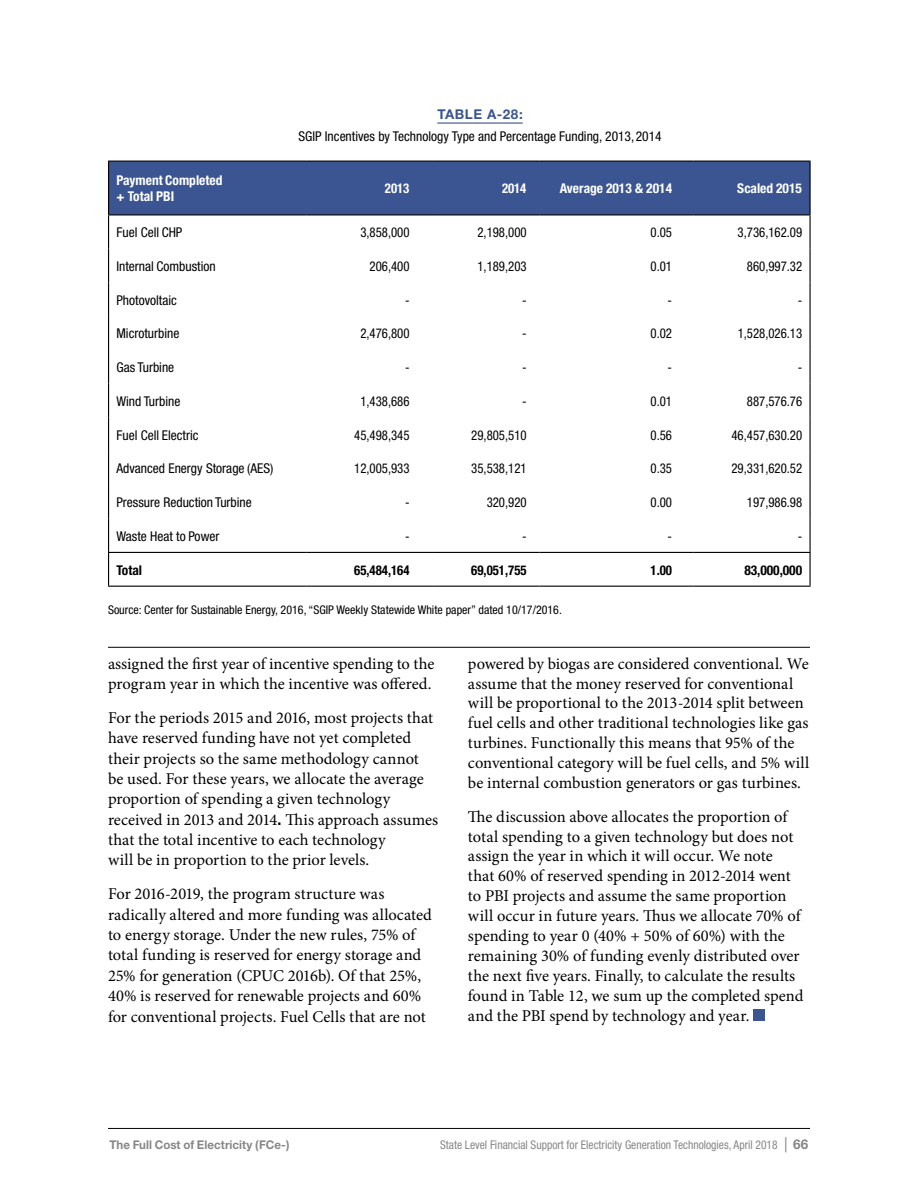
<style>
.page{position:relative;width:918px;height:1188px;background:#fff}
.page>*{position:absolute;margin:0;border:0;box-sizing:border-box;transform-origin:0 0}
.t1{font:16.5px/20px "Minion Pro";color:#000}
.t2{font:condensed 13.5px "Helvetica Neue";color:#000;scale:.95 1}
.t3{font:condensed 13.5px "Helvetica Neue";color:#000}
.t4{font:700 condensed 13.5px/16.2px "Helvetica Neue";color:#fff}
.t5{font:700 condensed 13.5px "Helvetica Neue";color:#000;scale:.95 1}
.t6{font:700 condensed 13.5px "Helvetica Neue";color:#000}
.t7{font:700 13.5px "Helvetica Neue";letter-spacing:.04em;color:#3a5591}
.t8{font:700 condensed 13.5px "Helvetica Neue";color:#fff;scale:.95 1}
.t9{font:condensed 12px "Helvetica Neue";color:#000}
.t10{font:condensed 12px "Helvetica Neue";color:#868787;scale:.96 1}
.t11{font:700 12px "Helvetica Neue";color:#868787;scale:.96 1}
.s1{font-family:"Helvetica Neue";font-weight:700;font-stretch:condensed}
.s2{font-weight:700;font-stretch:normal;font-size:20.25px}
.s3{font-weight:700;font-stretch:normal;font-size:13.5px}
</style>
<div class="page">
<hr style="left:108px;top:1128px;width:702px;height:1px;background:#000">
<div style="left:753px;top:1010px;width:12px;height:11px;background:#3a5591"></div>
<hr style="left:437px;top:122px;width:86px;height:2px;background:#3a5591">
<div style="left:109px;top:162px;width:700px;height:52px;background:#3a5591"></div>
<hr style="left:108px;top:215px;width:1px;height:34px;background:#000">
<hr style="left:809px;top:215px;width:2px;height:34px;background:#000">
<hr style="left:108px;top:249px;width:1px;height:33px;background:#000">
<hr style="left:809px;top:249px;width:2px;height:33px;background:#000">
<hr style="left:108px;top:282px;width:1px;height:34px;background:#000">
<hr style="left:809px;top:282px;width:2px;height:34px;background:#000">
<hr style="left:108px;top:316px;width:1px;height:34px;background:#000">
<hr style="left:809px;top:316px;width:2px;height:34px;background:#000">
<hr style="left:108px;top:350px;width:1px;height:34px;background:#000">
<hr style="left:809px;top:350px;width:2px;height:34px;background:#000">
<hr style="left:108px;top:384px;width:1px;height:33px;background:#000">
<hr style="left:809px;top:384px;width:2px;height:33px;background:#000">
<hr style="left:108px;top:417px;width:1px;height:34px;background:#000">
<hr style="left:809px;top:417px;width:2px;height:34px;background:#000">
<hr style="left:108px;top:451px;width:1px;height:34px;background:#000">
<hr style="left:809px;top:451px;width:2px;height:34px;background:#000">
<hr style="left:108px;top:485px;width:1px;height:34px;background:#000">
<hr style="left:809px;top:485px;width:2px;height:34px;background:#000">
<hr style="left:108px;top:519px;width:1px;height:33px;background:#000">
<hr style="left:809px;top:519px;width:2px;height:33px;background:#000">
<hr style="left:108px;top:553px;width:1px;height:33px;background:#000">
<hr style="left:809px;top:553px;width:2px;height:33px;background:#000">
<hr style="left:108px;top:586px;width:199px;height:1px;background:#000">
<hr style="left:307px;top:586px;width:127px;height:1px;background:#000">
<hr style="left:434px;top:586px;width:105px;height:1px;background:#000">
<hr style="left:539px;top:586px;width:154px;height:1px;background:#000">
<hr style="left:693px;top:586px;width:118px;height:1px;background:#000">
<hr style="left:108px;top:161px;width:199px;height:1px;background:#000">
<hr style="left:108px;top:162px;width:1px;height:52px;background:#000">
<hr style="left:307px;top:161px;width:127px;height:1px;background:#000">
<hr style="left:434px;top:161px;width:105px;height:1px;background:#000">
<hr style="left:539px;top:161px;width:154px;height:1px;background:#000">
<hr style="left:693px;top:161px;width:118px;height:1px;background:#000">
<hr style="left:809px;top:162px;width:2px;height:52px;background:#000">
<hr style="left:108px;top:214px;width:199px;height:1px;background:#000">
<hr style="left:307px;top:214px;width:127px;height:1px;background:#000">
<hr style="left:434px;top:214px;width:105px;height:1px;background:#000">
<hr style="left:539px;top:214px;width:154px;height:1px;background:#000">
<hr style="left:693px;top:214px;width:118px;height:1px;background:#000">
<hr style="left:108px;top:552px;width:199px;height:1px;background:#000">
<hr style="left:307px;top:552px;width:127px;height:1px;background:#000">
<hr style="left:434px;top:552px;width:105px;height:1px;background:#000">
<hr style="left:539px;top:552px;width:154px;height:1px;background:#000">
<hr style="left:693px;top:552px;width:118px;height:1px;background:#000">
<hr style="left:108px;top:647px;width:702px;height:1px;background:#000">
<p class="t7" style="left:437px;top:105px;width:87px">Table A-28:</p>
<p class="t3" style="left:298px;top:128px;width:365px">SGIP Incentives by Technology Type and Percentage Funding, 2013, 2014</p>
<p class="t4" style="left:116px;top:172px;width:108px">Payment Completed + Total PBI</p>
<p class="t8" style="left:385px;top:180px;width:27px">2013</p>
<p class="t8" style="left:502px;top:180px;width:27px">2014</p>
<p class="t4" style="left:560px;top:180px;width:114px">Average 2013 &amp; 2014</p>
<p class="t4" style="left:737px;top:180px;width:66px">Scaled 2015</p>
<p class="t3" style="left:116px;top:225px;width:67px">Fuel Cell CHP</p>
<p class="t2" style="left:360px;top:225px;width:53px">3,858,000</p>
<p class="t2" style="left:477px;top:225px;width:53px">2,198,000</p>
<p class="t2" style="left:651px;top:225px;width:24px">0.05</p>
<p class="t2" style="left:738px;top:225px;width:70px">3,736,162.09</p>
<p class="t3" style="left:116px;top:258px;width:101px">Internal Combustion</p>
<p class="t2" style="left:370px;top:258px;width:44px">206,400</p>
<p class="t2" style="left:477px;top:258px;width:53px">1,189,203</p>
<p class="t2" style="left:651px;top:258px;width:24px">0.01</p>
<p class="t2" style="left:747px;top:258px;width:60px">860,997.32</p>
<p class="t3" style="left:116px;top:292px;width:62px">Photovoltaic</p>
<p class="t2" style="left:405px;top:292px;width:6px">-</p>
<p class="t2" style="left:522px;top:292px;width:6px">-</p>
<p class="t2" style="left:668px;top:292px;width:6px">-</p>
<p class="t2" style="left:798px;top:292px;width:6px">-</p>
<p class="t3" style="left:116px;top:326px;width:64px">Microturbine</p>
<p class="t2" style="left:360px;top:326px;width:53px">2,476,800</p>
<p class="t2" style="left:522px;top:326px;width:6px">-</p>
<p class="t2" style="left:651px;top:326px;width:24px">0.02</p>
<p class="t2" style="left:738px;top:326px;width:70px">1,528,026.13</p>
<p class="t3" style="left:116px;top:360px;width:59px">Gas Turbine</p>
<p class="t2" style="left:405px;top:360px;width:6px">-</p>
<p class="t2" style="left:522px;top:360px;width:6px">-</p>
<p class="t2" style="left:668px;top:360px;width:6px">-</p>
<p class="t2" style="left:798px;top:360px;width:6px">-</p>
<p class="t3" style="left:116px;top:393px;width:66px">Wind Turbine</p>
<p class="t2" style="left:360px;top:393px;width:53px">1,438,686</p>
<p class="t2" style="left:522px;top:393px;width:6px">-</p>
<p class="t2" style="left:651px;top:393px;width:24px">0.01</p>
<p class="t2" style="left:747px;top:393px;width:60px">887,576.76</p>
<p class="t3" style="left:116px;top:427px;width:84px">Fuel Cell Electric</p>
<p class="t2" style="left:354px;top:427px;width:60px">45,498,345</p>
<p class="t2" style="left:471px;top:427px;width:60px">29,805,510</p>
<p class="t2" style="left:651px;top:427px;width:24px">0.56</p>
<p class="t2" style="left:732px;top:427px;width:76px">46,457,630.20</p>
<p class="t3" style="left:116px;top:461px;width:158px">Advanced Energy Storage (AES)</p>
<p class="t2" style="left:354px;top:461px;width:60px">12,005,933</p>
<p class="t2" style="left:471px;top:461px;width:60px">35,538,121</p>
<p class="t2" style="left:651px;top:461px;width:24px">0.35</p>
<p class="t2" style="left:732px;top:461px;width:76px">29,331,620.52</p>
<p class="t3" style="left:116px;top:495px;width:137px">Pressure Reduction Turbine</p>
<p class="t2" style="left:405px;top:495px;width:6px">-</p>
<p class="t2" style="left:487px;top:495px;width:44px">320,920</p>
<p class="t2" style="left:651px;top:495px;width:24px">0.00</p>
<p class="t2" style="left:747px;top:495px;width:60px">197,986.98</p>
<p class="t3" style="left:116px;top:528px;width:105px">Waste Heat to Power</p>
<p class="t2" style="left:405px;top:528px;width:6px">-</p>
<p class="t2" style="left:522px;top:528px;width:6px">-</p>
<p class="t2" style="left:668px;top:528px;width:6px">-</p>
<p class="t2" style="left:798px;top:528px;width:6px">-</p>
<p class="t6" style="left:116px;top:562px;width:27px">Total</p>
<p class="t5" style="left:354px;top:562px;width:60px">65,484,164</p>
<p class="t5" style="left:471px;top:562px;width:60px">69,051,755</p>
<p class="t5" style="left:651px;top:562px;width:24px">1.00</p>
<p class="t6" style="left:744px;top:562px;width:59px">83,000,000</p>
<p class="t9" style="left:108px;top:603px;width:455px">Source: Center for Sustainable Energy, 2016, “SGIP Weekly Statewide White paper” dated 10/17/2016.</p>
<p class="t1" style="left:108px;top:653px;width:328px;line-height:20.4px">assigned the first year of incentive spending to the program year in which the incentive was offered.</p>
<p class="t1" style="left:108px;top:707px;width:332px;line-height:20.4px">For the periods 2015 and 2016, most projects that have reserved funding have not yet completed their projects so the same methodology cannot be used. For these years, we allocate the average proportion of spending a given technology received in 2013 and 2014<span class="s1">.</span> This approach assumes that the total incentive to each technology<br>will be in proportion to the prior levels.</p>
<p class="t1" style="left:108px;top:884px;width:325px;line-height:20.4px">For 2016-2019, the program structure was radically altered and more funding was allocated to energy storage. Under the new rules, 75% of total funding is reserved for energy storage and 25% for generation (CPUC 2016b). Of that 25%, 40% is reserved for renewable projects and 60% for conventional projects. Fuel Cells that are not</p>
<p class="t1" style="left:468px;top:653px;width:343px">powered by biogas are considered conventional. We assume that the money reserved for conventional will be proportional to the 2013-2014 split between fuel cells and other traditional technologies like gas turbines. Functionally this means that 95% of the conventional category will be fuel cells, and 5% will be internal combustion generators or gas turbines.</p>
<p class="t1" style="left:468px;top:806px;width:337px">The discussion above allocates the proportion of total spending to a given technology but does not assign the year in which it will occur. We note that 60% of reserved spending in 2012-2014 went to PBI projects and assume the same proportion will occur in future years. Thus we allocate 70% of spending to year 0 (40% + 50% of 60%) with the remaining 30% of funding evenly distributed over the next five years. Finally, to calculate the results found in Table 12, we sum up the completed spend and the PBI spend by technology and year.</p>
<p class="t11" style="left:110px;top:1138px;width:189px">The Full Cost of Electricity (FCe-)</p>
<p class="t10" style="left:440px;top:1138px;width:385px">State Level Financial Support for Electricity Generation Technologies, April 2018 <span class="s2">|</span> <span class="s3">66</span></p>
</div>
